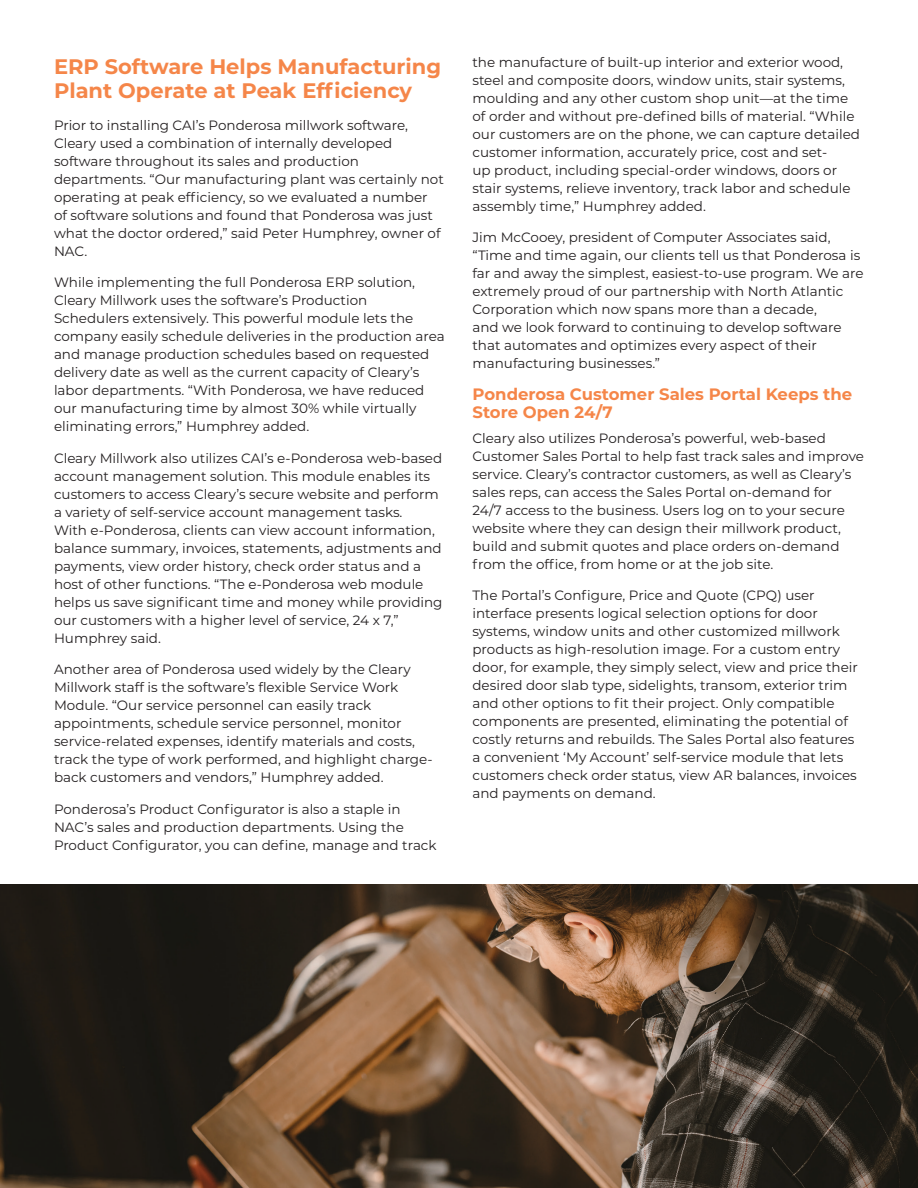
<style>
.page{position:relative;width:918px;height:1188px;background:#fff}
.page>*{position:absolute;margin:0;border:0;box-sizing:border-box;transform-origin:0 0}
.t1{font:700 21px/24px "Montserrat";color:#f58649}
.t2{font:700 16.5px/18px "Montserrat";color:#f58649}
.t3{font:13.5px/18px "Montserrat";color:#231f20}
</style>
<div class="page">
<img style="left:0;top:884px;width:918px;height:304px">
<h1 class="t1" style="left:54px;top:54px;width:389px">ERP Software Helps Manufacturing<br>Plant Operate at Peak Efficiency</h1>
<p class="t3" style="left:54px;top:116px;width:391px">Prior to installing CAI’s Ponderosa millwork software, Cleary used a combination of internally developed software throughout its sales and production departments. “Our manufacturing plant was certainly not operating at peak efficiency, so we evaluated a number of software solutions and found that Ponderosa was just what the doctor ordered,” said Peter Humphrey, owner of NAC.</p>
<p class="t3" style="left:54px;top:273px;width:392px">While implementing the full Ponderosa ERP solution, Cleary Millwork uses the software’s Production Schedulers extensively. This powerful module lets the company easily schedule deliveries in the production area and manage production schedules based on requested delivery date as well as the current capacity of Cleary’s labor departments. “With Ponderosa, we have reduced our manufacturing time by almost 30% while virtually eliminating errors,” Humphrey added.</p>
<p class="t3" style="left:54px;top:448px;width:390px">Cleary Millwork also utilizes CAI’s e-Ponderosa web-based account management solution. This module enables its customers to access Cleary’s secure website and perform a variety of self-service account management tasks.<br>With e-Ponderosa, clients can view account information, balance summary, invoices, statements, adjustments and payments, view order history, check order status and a host of other functions. “The e-Ponderosa web module helps us save significant time and money while providing our customers with a higher level of service, 24 x 7,” Humphrey said.</p>
<p class="t3" style="left:54px;top:660px;width:380px">Another area of Ponderosa used widely by the Cleary Millwork staff is the software’s flexible Service Work Module. “Our service personnel can easily track appointments, schedule service personnel, monitor service-related expenses, identify materials and costs, track the type of work performed, and highlight charge&shy;back customers and vendors,” Humphrey added.</p>
<p class="t3" style="left:54px;top:799px;width:384px">Ponderosa’s Product Configurator is also a staple in<br>NAC’s sales and production departments. Using the<br>Product Configurator, you can define, manage and track</p>
<p class="t3" style="left:472px;top:53px;width:389px">the manufacture of built-up interior and exterior wood, steel and composite doors, window units, stair systems, moulding and any other custom shop unit—at the time of order and without pre-defined bills of material. “While our customers are on the phone, we can capture detailed customer information, accurately price, cost and set-<br>up product, including special-order windows, doors or stair systems, relieve inventory, track labor and schedule assembly time,” Humphrey added.</p>
<p class="t3" style="left:472px;top:228px;width:393px">Jim McCooey, president of Computer Associates said, “Time and time again, our clients tell us that Ponderosa is far and away the simplest, easiest-to-use program. We are extremely proud of our partnership with North Atlantic Corporation which now spans more than a decade,<br>and we look forward to continuing to develop software that automates and optimizes every aspect of their manufacturing businesses.”</p>
<p class="t2" style="left:472px;top:384px;width:381px">Ponderosa Customer Sales Portal Keeps the<br>Store Open 24/7</p>
<p class="t3" style="left:472px;top:429px;width:393px">Cleary also utilizes Ponderosa’s powerful, web-based Customer Sales Portal to help fast track sales and improve service. Cleary’s contractor customers, as well as Cleary’s sales reps, can access the Sales Portal on-demand for 24/7 access to the business. Users log on to your secure website where they can design their millwork product, build and submit quotes and place orders on-demand from the office, from home or at the job site.</p>
<p class="t3" style="left:472px;top:586px;width:387px">The Portal’s Configure, Price and Quote (CPQ) user interface presents logical selection options for door systems, window units and other customized millwork products as high-resolution image. For a custom entry door, for example, they simply select, view and price their desired door slab type, sidelights, transom, exterior trim and other options to fit their project. Only compatible components are presented, eliminating the potential of costly returns and rebuilds. The Sales Portal also features a convenient ‘My Account’ self-service module that lets customers check order status, view AR balances, invoices and payments on demand.</p>
</div>
